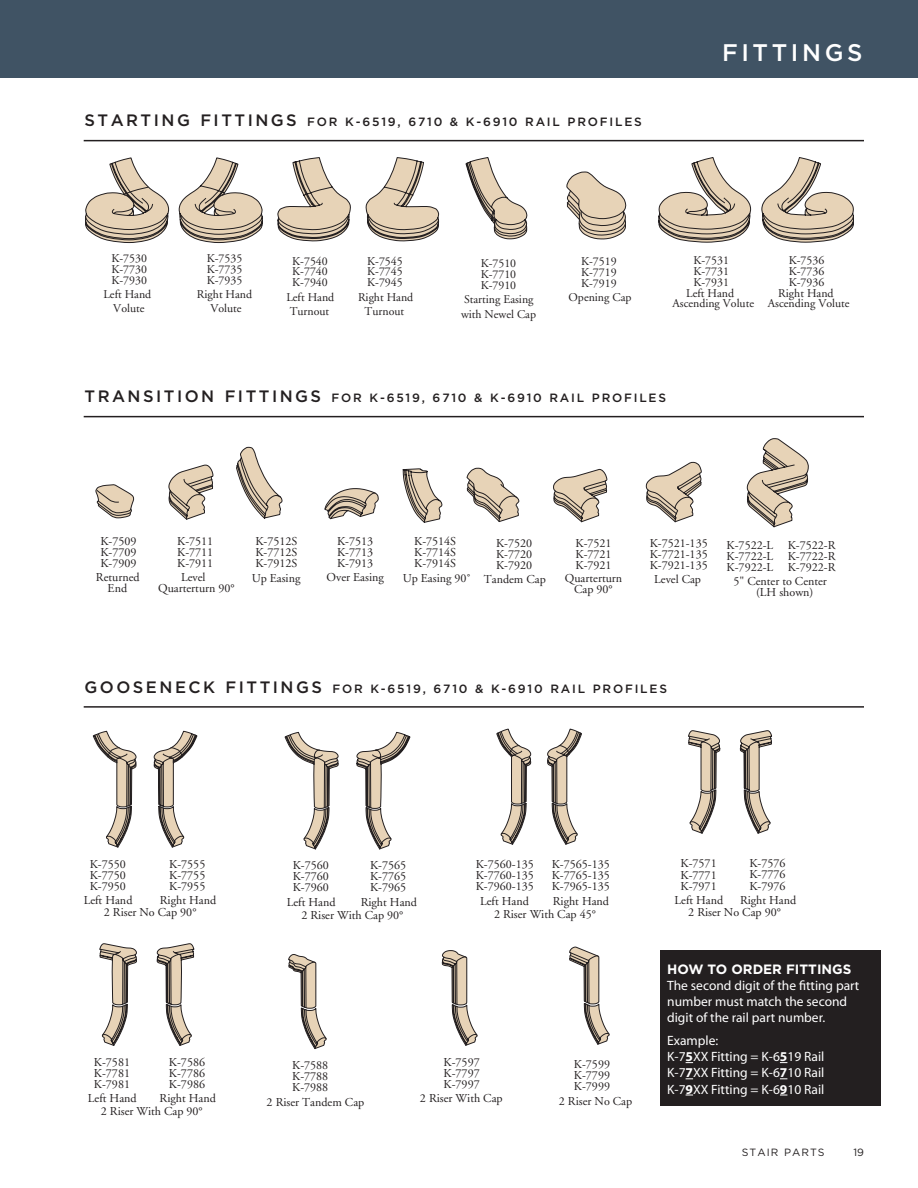
<style>
.page{position:relative;width:918px;height:1188px;background:#fff}
.page>*{position:absolute;margin:0;border:0;box-sizing:border-box;transform-origin:0 0}
.t1{font:500 24px "Gotham";letter-spacing:.15em;color:#fff}
.t2{font:13.5px/16.2px "Myriad";color:#fff}
.t3{font:700 13.5px "Gotham";color:#fff}
.t4{font:12.15px/11.1px "Adobe Garamond";color:#231f20;text-align:justify}
.t5{font:12px/11.1px "Adobe Garamond";color:#231f20;text-align:justify}
.t6{font:500 12px "Gotham";letter-spacing:.15em;color:#231f20}
.t7{font:11.85px/10.8px "Adobe Garamond";color:#231f20;text-align:justify}
.t8{font:10.5px "Gotham";letter-spacing:.1em;color:#231f20}
.s1{font-size:16.5px}
.s2{font-weight:700}
</style>
<div class="page">
<div style="left:0;top:0;width:918px;height:78px;background:#405364"></div>
<hr style="left:84px;top:140px;width:780px;height:1px;background:#231f20">
<svg style="left:85px;top:158px;width:178px;height:85px"></svg>
<svg style="left:365px;top:158px;width:74px;height:84px"></svg>
<svg style="left:278px;top:158px;width:73px;height:84px"></svg>
<svg style="left:466px;top:157px;width:61px;height:82px"></svg>
<svg style="left:567px;top:172px;width:59px;height:67px"></svg>
<svg style="left:658px;top:158px;width:93px;height:85px"></svg>
<svg style="left:762px;top:158px;width:92px;height:85px"></svg>
<hr style="left:84px;top:416px;width:780px;height:1px;background:#231f20">
<svg style="left:236px;top:447px;width:46px;height:72px"></svg>
<svg style="left:403px;top:468px;width:39px;height:55px"></svg>
<svg style="left:325px;top:488px;width:54px;height:31px"></svg>
<svg style="left:467px;top:468px;width:52px;height:54px"></svg>
<svg style="left:747px;top:438px;width:62px;height:89px"></svg>
<svg style="left:168px;top:465px;width:45px;height:55px"></svg>
<svg style="left:96px;top:484px;width:38px;height:34px"></svg>
<svg style="left:553px;top:469px;width:54px;height:53px"></svg>
<svg style="left:646px;top:462px;width:56px;height:60px"></svg>
<hr style="left:84px;top:706px;width:780px;height:2px;background:#231f20">
<svg style="left:688px;top:730px;width:32px;height:104px"></svg>
<svg style="left:740px;top:730px;width:32px;height:104px"></svg>
<svg style="left:100px;top:943px;width:37px;height:103px"></svg>
<svg style="left:157px;top:943px;width:37px;height:103px"></svg>
<svg style="left:93px;top:731px;width:104px;height:117px"></svg>
<svg style="left:285px;top:732px;width:53px;height:117px"></svg>
<svg style="left:357px;top:732px;width:53px;height:117px"></svg>
<svg style="left:496px;top:729px;width:35px;height:116px"></svg>
<svg style="left:547px;top:729px;width:35px;height:116px"></svg>
<svg style="left:288px;top:954px;width:39px;height:95px"></svg>
<svg style="left:442px;top:950px;width:35px;height:96px"></svg>
<svg style="left:569px;top:947px;width:40px;height:98px"></svg>
<div style="left:660px;top:950px;width:221px;height:156px;background:#231f20"></div>
<p class="t6" style="left:85px;top:114px;width:559px"><span class="s1">STARTING FITTINGS</span> FOR K-6519, 6710 &amp; K-6910 RAIL PROFILES</p>
<h1 class="t1" style="left:722px;top:37px;width:142px">FITTINGS</h1>
<p class="t7" style="left:111px;top:254px;width:37px">K-7530<br>K-7730<br>K-7930</p>
<p class="t7" style="left:103px;top:288px;width:49px;line-height:13.5px;text-align:center">Left Hand<br>Volute</p>
<p class="t7" style="left:207px;top:254px;width:37px">K-7535<br>K-7735<br>K-7935</p>
<p class="t7" style="left:197px;top:288px;width:57px;line-height:13.5px;text-align:center">Right Hand<br>Volute</p>
<p class="t7" style="left:292px;top:256px;width:37px">K-7540<br>K-7740<br>K-7940</p>
<p class="t7" style="left:286px;top:290px;width:49px;line-height:14.2px">Left Hand<br>Turnout</p>
<p class="t7" style="left:367px;top:256px;width:37px">K-7545<br>K-7745<br>K-7945</p>
<p class="t7" style="left:358px;top:290px;width:57px;line-height:14.2px;text-align:center">Right Hand<br>Turnout</p>
<p class="t7" style="left:481px;top:259px;width:37px">K-7510<br>K-7710<br>K-7910</p>
<p class="t7" style="left:461px;top:293px;width:77px;line-height:14.2px">Starting Easing with Newel Cap</p>
<p class="t7" style="left:581px;top:256px;width:37px">K-7519<br>K-7719<br>K-7919</p>
<p class="t7" style="left:569px;top:292px;width:64px">Opening Cap</p>
<p class="t7" style="left:672px;top:255px;width:83px;text-align:center">K-7531<br>K-7731<br>K-7931<br>Left Hand<br>Ascending Volute</p>
<p class="t7" style="left:768px;top:255px;width:83px;text-align:center">K-7536<br>K-7736<br>K-7936<br>Right Hand<br>Ascending Volute</p>
<p class="t6" style="left:85px;top:390px;width:583px"><span class="s1">TRANSITION FITTINGS</span> FOR K-6519, 6710 &amp; K-6910 RAIL PROFILES</p>
<p class="t5" style="left:100px;top:531px;width:38px;line-height:21.6px">K-7509<br>K-7909</p>
<p class="t5" style="left:96px;top:539px;width:45px;line-height:25.5px;text-align:center">K-7709<br>Returned</p>
<p class="t5" style="left:108px;top:583px;width:21px">End</p>
<p class="t5" style="left:177px;top:536px;width:38px">K-7511<br>K-7711<br>K-7911</p>
<p class="t5" style="left:158px;top:572px;width:78px;text-align:center">Level<br>Quarterturn 90°</p>
<p class="t5" style="left:255px;top:536px;width:44px">K-7512S K-7712S K-7912S</p>
<p class="t5" style="left:252px;top:573px;width:50px">Up Easing</p>
<p class="t5" style="left:337px;top:536px;width:38px">K-7513<br>K-7713<br>K-7913</p>
<p class="t5" style="left:327px;top:572px;width:59px">Over Easing</p>
<p class="t5" style="left:414px;top:536px;width:44px">K-7514S K-7714S K-7914S</p>
<p class="t5" style="left:403px;top:573px;width:70px">Up Easing 90˚</p>
<p class="t5" style="left:496px;top:537px;width:38px">K-7520<br>K-7720<br>K-7920</p>
<p class="t5" style="left:484px;top:574px;width:63px">Tandem Cap</p>
<p class="t5" style="left:576px;top:538px;width:38px">K-7521<br>K-7721<br>K-7921</p>
<p class="t5" style="left:565px;top:573px;width:59px;text-align:center">Quarterturn<br>Cap 90°</p>
<p class="t5" style="left:650px;top:538px;width:60px">K-7521-135<br>K-7721-135<br>K-7921-135</p>
<p class="t5" style="left:654px;top:574px;width:48px">Level Cap</p>
<p class="t5" style="left:727px;top:540px;width:48px">K-7522-L K-7722-L K-7922-L</p>
<p class="t5" style="left:788px;top:540px;width:49px">K-7522-R K-7722-R K-7922-R</p>
<p class="t5" style="left:756px;top:576px;width:72px;text-indent:-23px">5" Center to Center (LH shown)</p>
<p class="t6" style="left:85px;top:681px;width:584px"><span class="s1">GOOSENECK FITTINGS</span> FOR K-6519, 6710 &amp; K-6910 RAIL PROFILES</p>
<p class="t4" style="left:90px;top:858px;width:38px">K-7550<br>K-7750<br>K-7950</p>
<p class="t4" style="left:84px;top:895px;width:50px">Left Hand</p>
<p class="t4" style="left:169px;top:858px;width:38px">K-7555<br>K-7755<br>K-7955</p>
<p class="t4" style="left:104px;top:894px;width:114px;line-height:12.3px;text-indent:56px">Right Hand<br>2 Riser No Cap 90°</p>
<p class="t4" style="left:169px;top:1057px;width:38px">K-7586<br>K-7786<br>K-7986</p>
<p class="t4" style="left:101px;top:1092px;width:117px;line-height:12.8px;text-indent:59px">Right Hand<br>2 Riser With Cap 90°</p>
<p class="t4" style="left:94px;top:1057px;width:38px">K-7581<br>K-7781<br>K-7981</p>
<p class="t4" style="left:88px;top:1093px;width:50px">Left Hand</p>
<p class="t4" style="left:370px;top:860px;width:38px">K-7565<br>K-7765<br>K-7965</p>
<p class="t4" style="left:301px;top:896px;width:117px;line-height:13.4px;text-indent:59px">Right Hand<br>2 Riser With Cap 90°</p>
<p class="t4" style="left:293px;top:860px;width:38px">K-7560<br>K-7760<br>K-7960</p>
<p class="t4" style="left:287px;top:897px;width:50px">Left Hand</p>
<p class="t4" style="left:552px;top:859px;width:60px">K-7565-135<br>K-7765-135<br>K-7965-135</p>
<p class="t4" style="left:494px;top:895px;width:117px;line-height:12.9px;text-indent:59px">Right Hand<br>2 Riser With Cap 45°</p>
<p class="t4" style="left:476px;top:859px;width:60px">K-7560-135<br>K-7760-135<br>K-7960-135</p>
<p class="t4" style="left:480px;top:896px;width:50px">Left Hand</p>
<p class="t4" style="left:292px;top:1060px;width:38px">K-7588<br>K-7788<br>K-7988</p>
<p class="t4" style="left:267px;top:1097px;width:99px">2 Riser Tandem Cap</p>
<p class="t4" style="left:444px;top:1057px;width:38px">K-7597<br>K-7797<br>K-7997</p>
<p class="t4" style="left:420px;top:1093px;width:84px">2 Riser With Cap</p>
<p class="t4" style="left:574px;top:1059px;width:38px">K-7599<br>K-7799<br>K-7999</p>
<p class="t4" style="left:559px;top:1096px;width:75px">2 Riser No Cap</p>
<p class="t4" style="left:749px;top:858px;width:38px">K-7576<br>K-7776<br>K-7976</p>
<p class="t4" style="left:688px;top:894px;width:109px;line-height:12.5px;text-indent:52px">Right Hand<br>2 Riser No Cap 90°</p>
<p class="t4" style="left:681px;top:858px;width:38px">K-7571<br>K-7771<br>K-7971</p>
<p class="t4" style="left:675px;top:895px;width:50px">Left Hand</p>
<p class="t3" style="left:667px;top:960px;width:186px">HOW TO ORDER FITTINGS</p>
<p class="t2" style="left:667px;top:978px;width:194px">The second digit of the fitting part number must match the second digit of the rail part number.</p>
<p class="t2" style="left:667px;top:1033px;width:159px">Example:<br>K-7<span class="s2">5</span>XX Fitting = K-6<span class="s2">5</span>19 Rail<br>K-7<span class="s2">7</span>XX Fitting = K-6<span class="s2">7</span>10 Rail<br>K-7<span class="s2">9</span>XX Fitting = K-6<span class="s2">9</span>10 Rail</p>
<p class="t8" style="left:742px;top:1145px;width:84px">STAIR PARTS</p>
<p class="t8" style="left:853px;top:1145px;width:12px">19</p>
</div>
